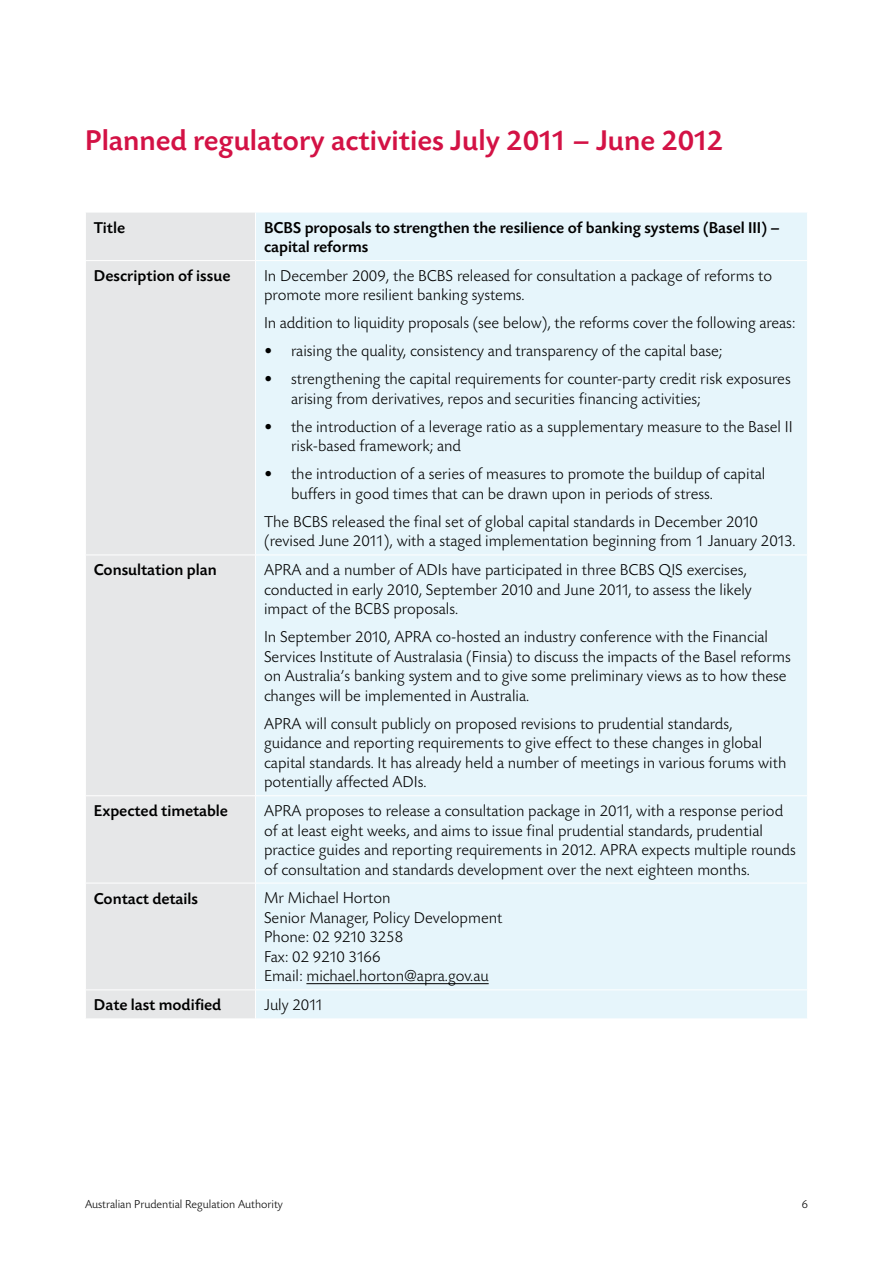
<style>
.page{position:relative;width:893px;height:1263px;background:#fff}
.page>*{position:absolute;margin:0;border:0;box-sizing:border-box;transform-origin:0 0}
.t1{font:500 30px "Today SB";color:#d31245}
.t2{font:300 16.5px/19.5px "Today SB";color:#000}
.t3{font:500 16.5px/19.5px "Today SB";color:#000}
.t4{font:300 12px "Today SB";color:#000}
</style>
<div class="page">
<div style="left:86px;top:213px;width:169px;height:805px;background:#e6e7e8"></div>
<div style="left:256px;top:213px;width:551px;height:805px;background:#e6f5fb"></div>
<hr style="left:85px;top:260px;width:170px;height:1px;background:#fff">
<hr style="left:255px;top:260px;width:553px;height:1px;background:#fff">
<hr style="left:85px;top:555px;width:170px;height:1px;background:#fff">
<hr style="left:255px;top:555px;width:553px;height:1px;background:#fff">
<hr style="left:85px;top:795px;width:170px;height:1px;background:#fff">
<hr style="left:255px;top:795px;width:553px;height:1px;background:#fff">
<hr style="left:85px;top:989px;width:170px;height:1px;background:#fff">
<hr style="left:255px;top:989px;width:553px;height:1px;background:#fff">
<hr style="left:85px;top:883px;width:170px;height:1px;background:#fff">
<hr style="left:255px;top:883px;width:553px;height:1px;background:#fff">
<hr style="left:306px;top:983px;width:183px;height:1px;background:#000">
<h1 class="t1" style="left:85px;top:124px;width:640px">Planned regulatory activities July 2011 – June 2012</h1>
<p class="t3" style="left:94px;top:218px;width:33px">Title</p>
<p class="t3" style="left:264px;top:218px;width:517px">BCBS proposals to strengthen the resilience of banking systems (Basel III) – capital reforms</p>
<p class="t3" style="left:94px;top:267px;width:138px">Description of issue</p>
<p class="t2" style="left:264px;top:266px;width:510px">In December 2009, the BCBS released for consultation a package of reforms to promote more resilient banking systems.</p>
<p class="t2" style="left:264px;top:314px;width:533px">In addition to liquidity proposals (see below), the reforms cover the following areas:</p>
<p class="t2" style="left:264px;top:342px;width:460px">• raising the quality, consistency and transparency of the capital base;</p>
<p class="t2" style="left:291px;top:370px;width:501px;text-indent:-27px">• strengthening the capital requirements for counter-party credit risk exposures arising from derivatives, repos and securities financing activities;</p>
<p class="t2" style="left:291px;top:417px;width:503px;text-indent:-27px">• the introduction of a leverage ratio as a supplementary measure to the Basel II risk-based framework; and</p>
<p class="t2" style="left:291px;top:465px;width:476px;text-indent:-27px">• the introduction of a series of measures to promote the buildup of capital buffers in good times that can be drawn upon in periods of stress.</p>
<p class="t2" style="left:264px;top:513px;width:533px">The BCBS released the final set of global capital standards in December 2010 (revised June 2011), with a staged implementation beginning from 1 January 2013.</p>
<p class="t3" style="left:94px;top:561px;width:124px">Consultation plan</p>
<p class="t2" style="left:264px;top:561px;width:489px">APRA and a number of ADIs have participated in three BCBS QIS exercises, conducted in early 2010, September 2010 and June 2011, to assess the likely impact of the BCBS proposals.</p>
<p class="t2" style="left:264px;top:628px;width:528px">In September 2010, APRA co-hosted an industry conference with the Financial Services Institute of Australasia (Finsia) to discuss the impacts of the Basel reforms on Australia’s banking system and to give some preliminary views as to how these changes will be implemented in Australia.</p>
<p class="t2" style="left:264px;top:714px;width:524px">APRA will consult publicly on proposed revisions to prudential standards, guidance and reporting requirements to give effect to these changes in global capital standards. It has already held a number of meetings in various forums with potentially affected ADIs.</p>
<p class="t3" style="left:94px;top:802px;width:136px">Expected timetable</p>
<p class="t2" style="left:264px;top:802px;width:533px">APRA proposes to release a consultation package in 2011, with a response period of at least eight weeks, and aims to issue final prudential standards, prudential practice guides and reporting requirements in 2012. APRA expects multiple rounds of consultation and standards development over the next eighteen months.</p>
<p class="t3" style="left:94px;top:889px;width:106px">Contact details</p>
<p class="t2" style="left:264px;top:889px;width:240px">Mr Michael Horton<br>Senior Manager, Policy Development<br>Phone: 02 9210 3258<br>Fax: 02 9210 3166<br>Email: michael.horton@apra.gov.au</p>
<p class="t3" style="left:94px;top:996px;width:129px">Date last modified</p>
<p class="t2" style="left:264px;top:996px;width:61px">July 2011</p>
<p class="t4" style="left:85px;top:1197px;width:199px">Australian Prudential Regulation Authority</p>
<p class="t4" style="left:802px;top:1197px;width:8px">6</p>
</div>
